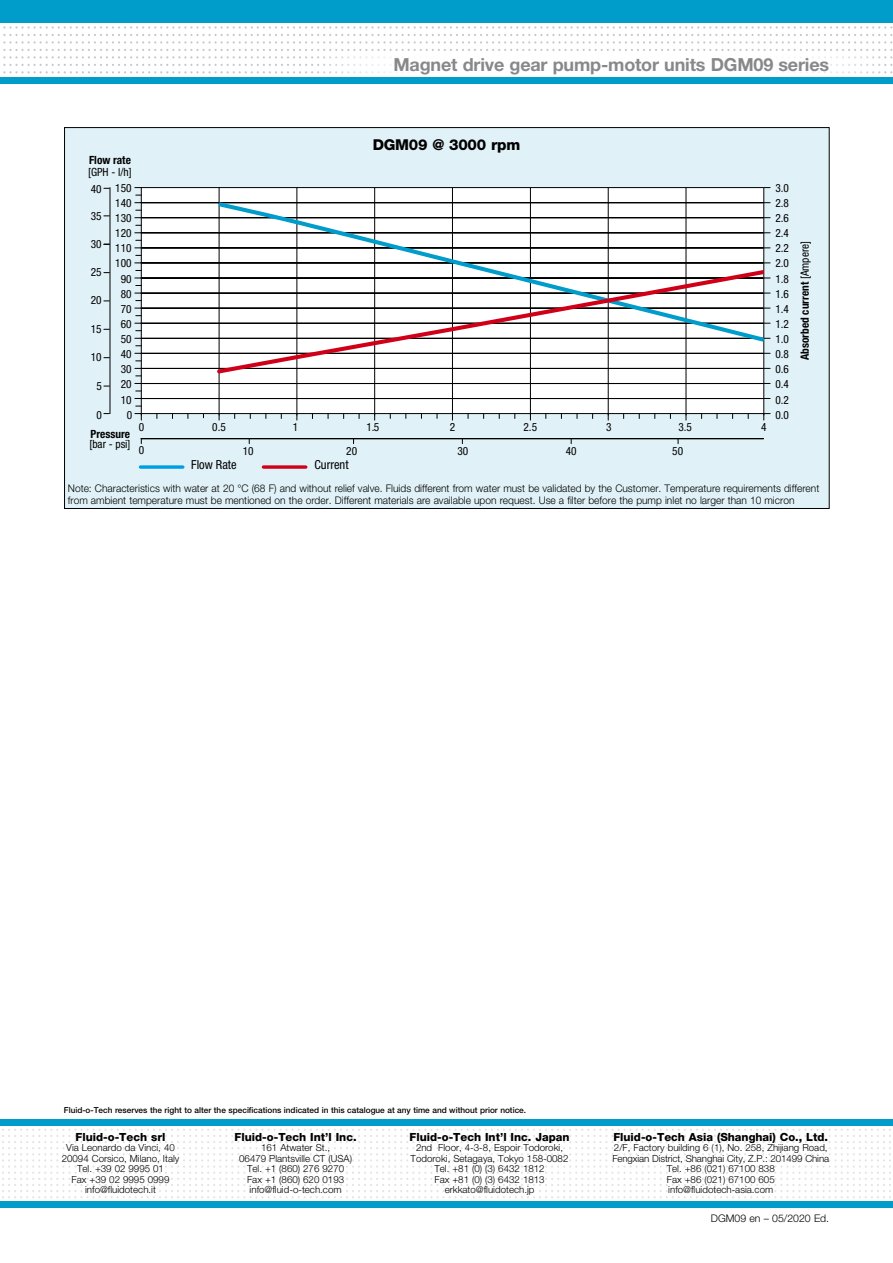
<style>
.page{position:relative;width:893px;height:1263px;background:#fff}
.page>*{position:absolute;margin:0;border:0;box-sizing:border-box;transform-origin:0 0}
.t1{font:700 18px "Helvetica Neue LT Std";letter-spacing:-.01em;color:#87888a}
.t2{font:800 15px "Helvetica Neue LT Std";letter-spacing:-.015em;color:#000}
.t3{font:condensed 12.45px "Helvetica Neue LT Std";color:#000}
.t4{font:condensed 11.25px/15.1px "Helvetica Neue LT Std";color:#000;text-align:center}
.t5{font:800 11.25px "Helvetica Neue LT Std";color:#000}
.t6{font:700 condensed 11.25px "Helvetica Neue LT Std";color:#000}
.t7{font:300 10.5px/11.2px "Helvetica Neue LT Std";color:#000}
.t8{font:300 9.75px/10.5px "Helvetica Neue LT Std";color:#000;text-align:center}
.t9{font:500 8.25px "Helvetica Neue LT Std";color:#000}
.s1{font-weight:400}
</style>
<div class="page">
<div style="left:0;top:1201px;width:893px;height:7px;background:#009cca"></div>
<div style="left:0;top:1119px;width:893px;height:6px;background:#009cca"></div>
<svg style="left:2px;top:1129px;width:889px;height:69px"></svg>
<div style="left:0;top:77px;width:893px;height:7px;background:#009cca"></div>
<div style="left:0;top:0;width:893px;height:22px;background:#009cca"></div>
<svg style="left:3px;top:26px;width:889px;height:47px"></svg>
<div style="left:65px;top:128px;width:764px;height:380px;background:#e0f1f7"></div>
<svg style="left:142px;top:188px;width:621px;height:225px;fill:#fff"></svg>
<svg style="left:140px;top:465px;width:43px;height:4px"></svg>
<svg style="left:263px;top:465px;width:43px;height:4px"></svg>
<div style="left:141px;top:398px;width:623px;height:1px;border:1px solid #000"></div>
<div style="left:141px;top:383px;width:623px;height:1px;border:1px solid #000"></div>
<div style="left:141px;top:438px;width:623px;height:1px;border:1px solid #000"></div>
<div style="left:141px;top:368px;width:623px;height:1px;border:1px solid #000"></div>
<div style="left:141px;top:353px;width:623px;height:1px;border:1px solid #000"></div>
<div style="left:141px;top:338px;width:623px;height:1px;border:1px solid #000"></div>
<div style="left:141px;top:323px;width:623px;height:1px;border:1px solid #000"></div>
<div style="left:141px;top:308px;width:623px;height:1px;border:1px solid #000"></div>
<div style="left:141px;top:293px;width:623px;height:1px;border:1px solid #000"></div>
<div style="left:141px;top:278px;width:623px;height:1px;border:1px solid #000"></div>
<div style="left:141px;top:263px;width:623px;height:1px;border:1px solid #000"></div>
<div style="left:141px;top:247px;width:623px;height:1px;border:1px solid #000"></div>
<div style="left:141px;top:232px;width:623px;height:1px;border:1px solid #000"></div>
<div style="left:141px;top:217px;width:623px;height:1px;border:1px solid #000"></div>
<div style="left:141px;top:202px;width:623px;height:1px;border:1px solid #000"></div>
<hr style="left:219px;top:188px;width:1px;height:226px;background:#000">
<hr style="left:297px;top:188px;width:1px;height:226px;background:#000">
<hr style="left:374px;top:188px;width:1px;height:226px;background:#000">
<hr style="left:452px;top:188px;width:1px;height:226px;background:#000">
<hr style="left:530px;top:188px;width:1px;height:226px;background:#000">
<hr style="left:608px;top:188px;width:1px;height:226px;background:#000">
<hr style="left:686px;top:188px;width:1px;height:226px;background:#000">
<hr style="left:763px;top:188px;width:1px;height:226px;background:#000">
<hr style="left:141px;top:413px;width:622px;height:1px;background:#000">
<svg style="left:135px;top:187px;width:629px;height:1px"></svg>
<svg style="left:135px;top:413px;width:7px;height:7px"></svg>
<hr style="left:141px;top:188px;width:1px;height:226px;background:#000">
<svg style="left:763px;top:413px;width:7px;height:7px"></svg>
<svg style="left:214px;top:199px;width:550px;height:68px"></svg>
<svg style="left:214px;top:267px;width:550px;height:109px"></svg>
<hr style="left:110px;top:188px;width:1px;height:226px;background:#000">
<div style="left:314px;top:53px;width:568px;height:22px;background:#fff"></div>
<h1 class="t1" style="left:393px;top:53px;width:437px">Magnet drive gear pump-motor units DGM09 series</h1>
<p class="t6" style="left:89px;top:153px;width:43px">Flow rate</p>
<p class="t4" style="left:88px;top:164px;width:45px">[GPH - l/h]</p>
<p class="t4" style="left:91px;top:181px;width:12px">40</p>
<p class="t4" style="left:91px;top:208px;width:12px">35</p>
<p class="t4" style="left:91px;top:236px;width:12px">30</p>
<p class="t4" style="left:91px;top:265px;width:12px">25</p>
<p class="t4" style="left:91px;top:292px;width:12px">20</p>
<p class="t4" style="left:91px;top:321px;width:12px">15</p>
<p class="t4" style="left:91px;top:349px;width:12px">10</p>
<p class="t4" style="left:96px;top:378px;width:7px">5</p>
<p class="t4" style="left:115px;top:180px;width:18px">150<br>140<br>130<br>120<br>110<br>100<br>90<br>80<br>70<br>60<br>50<br>40<br>30<br>20<br>10</p>
<p class="t4" style="left:96px;top:407px;width:7px">0</p>
<p class="t4" style="left:127px;top:407px;width:7px">0</p>
<h2 class="t2" style="left:373px;top:136px;width:149px">DGM09 @ 3000 rpm</h2>
<p class="t6" style="left:90px;top:427px;width:41px">Pressure</p>
<p class="t4" style="left:89px;top:437px;width:43px">[bar - psi]</p>
<p class="t4" style="left:139px;top:416px;width:7px;line-height:22.2px;text-align:left">0<br>0</p>
<p class="t4" style="left:212px;top:420px;width:15px">0.5</p>
<p class="t4" style="left:293px;top:420px;width:7px">1</p>
<p class="t4" style="left:366px;top:420px;width:14px">1.5</p>
<p class="t4" style="left:450px;top:420px;width:7px">2</p>
<p class="t4" style="left:523px;top:420px;width:15px">2.5</p>
<p class="t4" style="left:606px;top:420px;width:7px">3</p>
<p class="t4" style="left:678px;top:420px;width:15px">3.5</p>
<p class="t4" style="left:761px;top:420px;width:7px">4</p>
<p class="t4" style="left:243px;top:443px;width:12px">10</p>
<p class="t4" style="left:346px;top:443px;width:12px">20</p>
<p class="t4" style="left:458px;top:443px;width:12px">30</p>
<p class="t4" style="left:566px;top:443px;width:12px">40</p>
<p class="t4" style="left:672px;top:443px;width:12px">50</p>
<p class="t3" style="left:191px;top:458px;width:47px">Flow Rate</p>
<p class="t3" style="left:314px;top:458px;width:36px">Current</p>
<p class="t4" style="left:775px;top:180px;width:15px;text-align:justify">3.0<br>2.8<br>2.6<br>2.4<br>2.2<br>2.0<br>1.8<br>1.6<br>1.4<br>1.2<br>1.0<br>0.8<br>0.6<br>0.4<br>0.2<br>0.0</p>
<p class="t6" style="left:798px;top:360px;width:121px;rotate:-90deg">Absorbed current <span class="s1">[Ampere]</span></p>
<p class="t7" style="left:68px;top:483px;width:753px">Note: Characteristics with water at 20 °C (68 F) and without relief valve. Fluids different from water must be validated by the Customer. Temperature requirements different from ambient temperature must be mentioned on the order. Different materials are available upon request. Use a filter before the pump inlet no larger than 10 micron</p>
<p class="t9" style="left:64px;top:1105px;width:464px">Fluid-o-Tech reserves the right to alter the specifications indicated in this catalogue at any time and without prior notice.</p>
<p class="t5" style="left:76px;top:1130px;width:91px">Fluid-o-Tech srl</p>
<p class="t8" style="left:62px;top:1142px;width:119px">Via Leonardo da Vinci, 40<br>20094 Corsico, Milano, Italy<br>Tel. +39 02 9995 01<br>Fax +39 02 9995 0999 info@fluidotech.it</p>
<p class="t5" style="left:235px;top:1130px;width:123px">Fluid-o-Tech Int’l Inc.</p>
<p class="t8" style="left:239px;top:1142px;width:114px">161 Atwater St.,<br>06479 Plantsville CT (USA)<br>Tel. +1 (860) 276 9270<br>Fax +1 (860) 620 0193 info@fluid-o-tech.com</p>
<p class="t5" style="left:409px;top:1130px;width:162px">Fluid-o-Tech Int’l Inc. Japan</p>
<p class="t8" style="left:411px;top:1142px;width:159px">2nd Floor, 4-3-8, Espoir Todoroki,<br>Todoroki, Setagaya, Tokyo 158-0082<br>Tel. +81 (0) (3) 6432 1812<br>Fax +81 (0) (3) 6432 1813 erkkato@fluidotech.jp</p>
<p class="t5" style="left:613px;top:1130px;width:216px">Fluid-o-Tech Asia (Shanghai) Co., Ltd.</p>
<p class="t8" style="left:612px;top:1142px;width:218px">2/F, Factory building 6 (1), No. 258, Zhijiang Road, Fengxian District, Shanghai City, Z.P.: 201499 China Tel. +86 (021) 67100 838<br>Fax +86 (021) 67100 605<br>info@fluidotech-asia.com</p>
<p class="t7" style="left:711px;top:1212px;width:120px">DGM09 en – 05/2020 Ed.</p>
</div>
